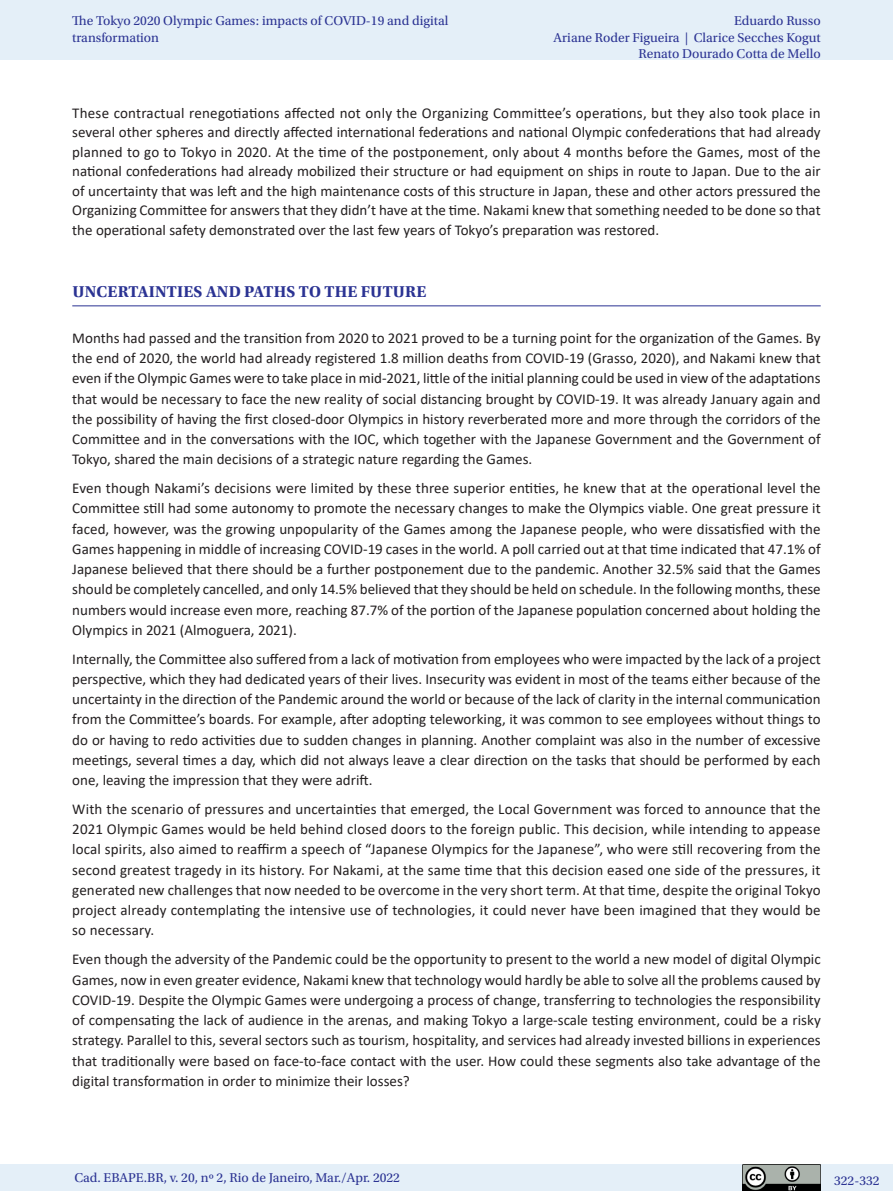
<style>
.page{position:relative;width:893px;height:1191px;background:#fff}
.page>*{position:absolute;margin:0;border:0;box-sizing:border-box;transform-origin:0 0}
._07_1_sub_1{font:700 16.5px "Utopia Std";letter-spacing:.01em;color:#2b3393}
._06_0_texto{font:15px/20.2px "Calibri";color:#231f20;text-align:justify}
.t1{font:13.5px/16.5px "Utopia Std";color:#2b3393}
</style>
<div class="page">
<div style="left:0;top:0;width:893px;height:60px;background:#e4eff8"></div>
<div style="left:0;top:1164px;width:893px;height:27px;background:#e4eff8"></div>
<img style="left:743px;top:1164px;width:78px;height:27px">
<hr style="left:72px;top:305px;width:749px;height:1px;background:#2b3393">
<p class="t1" style="left:72px;top:13px;width:378px">The Tokyo 2020 Olympic Games: impacts of COVID-19 and digital transformation</p>
<p class="t1" style="left:554px;top:13px;width:269px;text-align:right">Eduardo Russo<br>Ariane Roder Figueira | Clarice Secches Kogut<br>Renato Dourado Cotta de Mello</p>
<p class="_06_0_texto" style="left:72px;top:102px;width:750px;line-height:19.5px">These contractual renegotiations affected not only the Organizing Committee’s operations, but they also took place in several other spheres and directly affected international federations and national Olympic confederations that had already planned to go to Tokyo in 2020. At the time of the postponement, only about 4 months before the Games, most of the national confederations had already mobilized their structure or had equipment on ships in route to Japan. Due to the air of uncertainty that was left and the high maintenance costs of this structure in Japan, these and other actors pressured the Organizing Committee for answers that they didn’t have at the time. Nakami knew that something needed to be done so that the operational safety demonstrated over the last few years of Tokyo’s preparation was restored.</p>
<p class="_07_1_sub_1" style="left:72px;top:282px;width:355px">UNCERTAINTIES AND PATHS TO THE FUTURE</p>
<p class="_06_0_texto" style="left:72px;top:327px;width:750px">Months had passed and the transition from 2020 to 2021 proved to be a turning point for the organization of the Games. By the end of 2020, the world had already registered 1.8 million deaths from COVID-19 (Grasso, 2020), and Nakami knew that even if the Olympic Games were to take place in mid-2021, little of the initial planning could be used in view of the adaptations that would be necessary to face the new reality of social distancing brought by COVID-19. It was already January again and the possibility of having the first closed-door Olympics in history reverberated more and more through the corridors of the Committee and in the conversations with the IOC, which together with the Japanese Government and the Government of Tokyo, shared the main decisions of a strategic nature regarding the Games.</p>
<p class="_06_0_texto" style="left:72px;top:477px;width:750px">Even though Nakami’s decisions were limited by these three superior entities, he knew that at the operational level the Committee still had some autonomy to promote the necessary changes to make the Olympics viable. One great pressure it faced, however, was the growing unpopularity of the Games among the Japanese people, who were dissatisfied with the Games happening in middle of increasing COVID-19 cases in the world. A poll carried out at that time indicated that 47.1% of Japanese believed that there should be a further postponement due to the pandemic. Another 32.5% said that the Games should be completely cancelled, and only 14.5% believed that they should be held on schedule. In the following months, these numbers would increase even more, reaching 87.7% of the portion of the Japanese population concerned about holding the Olympics in 2021 (Almoguera, 2021).</p>
<p class="_06_0_texto" style="left:72px;top:648px;width:750px">Internally, the Committee also suffered from a lack of motivation from employees who were impacted by the lack of a project perspective, which they had dedicated years of their lives. Insecurity was evident in most of the teams either because of the uncertainty in the direction of the Pandemic around the world or because of the lack of clarity in the internal communication from the Committee’s boards. For example, after adopting teleworking, it was common to see employees without things to do or having to redo activities due to sudden changes in planning. Another complaint was also in the number of excessive meetings, several times a day, which did not always leave a clear direction on the tasks that should be performed by each one, leaving the impression that they were adrift.</p>
<p class="_06_0_texto" style="left:72px;top:798px;width:750px">With the scenario of pressures and uncertainties that emerged, the Local Government was forced to announce that the 2021 Olympic Games would be held behind closed doors to the foreign public. This decision, while intending to appease local spirits, also aimed to reaffirm a speech of “Japanese Olympics for the Japanese”, who were still recovering from the second greatest tragedy in its history. For Nakami, at the same time that this decision eased one side of the pressures, it generated new challenges that now needed to be overcome in the very short term. At that time, despite the original Tokyo project already contemplating the intensive use of technologies, it could never have been imagined that they would be so necessary.</p>
<p class="_06_0_texto" style="left:72px;top:948px;width:750px">Even though the adversity of the Pandemic could be the opportunity to present to the world a new model of digital Olympic Games, now in even greater evidence, Nakami knew that technology would hardly be able to solve all the problems caused by COVID-19. Despite the Olympic Games were undergoing a process of change, transferring to technologies the responsibility of compensating the lack of audience in the arenas, and making Tokyo a large-scale testing environment, could be a risky strategy. Parallel to this, several sectors such as tourism, hospitality, and services had already invested billions in experiences that traditionally were based on face-to-face contact with the user. How could these segments also take advantage of the digital transformation in order to minimize their losses?</p>
<p class="t1" style="left:74px;top:1169px;width:327px">Cad. EBAPE.BR, v. 20, nº 2, Rio de Janeiro, Mar./Apr. 2022</p>
<p class="t1" style="left:834px;top:1172px;width:47px">322-332</p>
</div>
